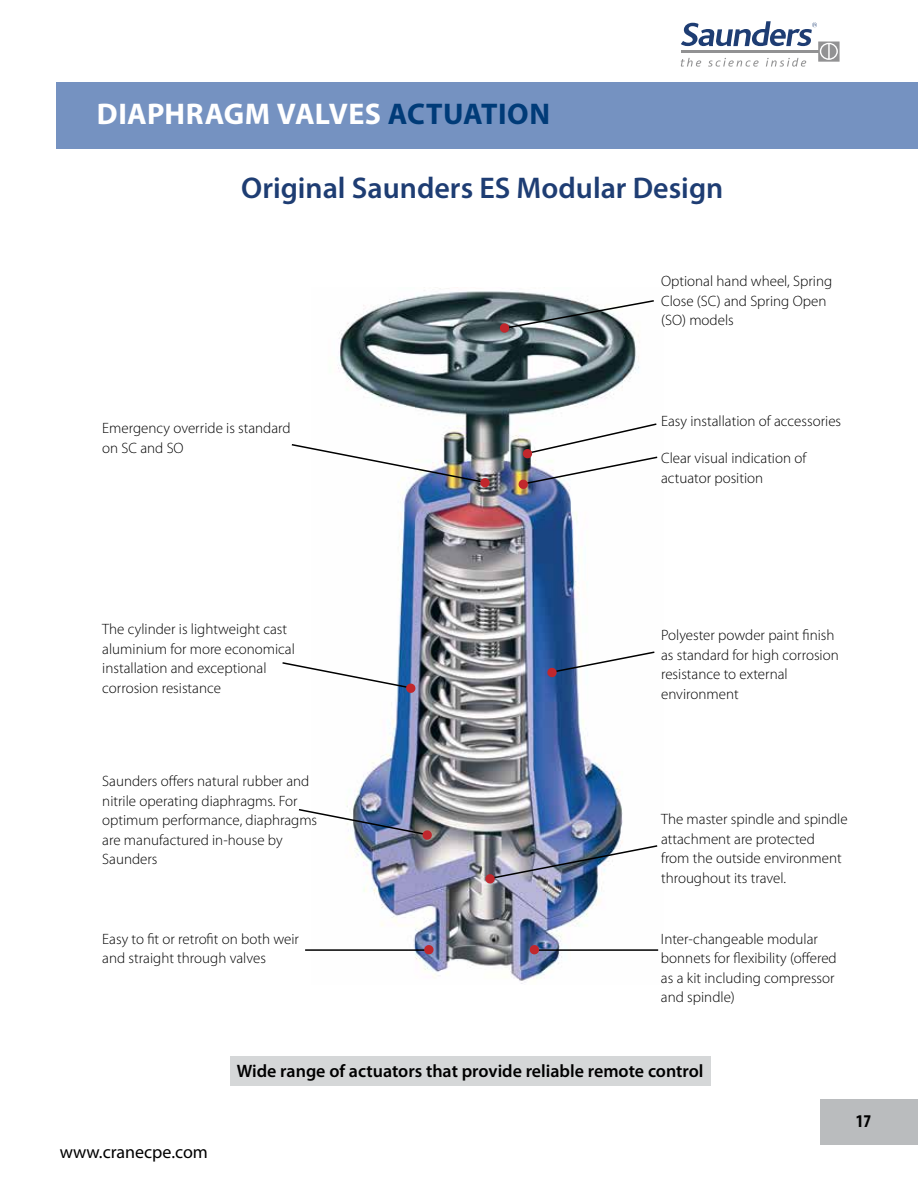
<style>
.page{position:relative;width:918px;height:1188px;background:#fff}
.page>*{position:absolute;margin:0;border:0;box-sizing:border-box;transform-origin:0 0}
.t1{font:600 30px "Myriad Pro";color:#1e3d73}
.t2{font:700 30px "Myriad Pro";letter-spacing:.015em;color:#fff}
.t3{font:600 18px "Myriad Pro";color:#000}
.t4{font:18px "Myriad";color:#000}
.t5{font:700 condensed 18px "Myriad Pro";color:#000}
.t6{font:300 15px/19.5px "Myriad Pro";color:#000}
.s1{color:#003b78}
</style>
<div class="page">
<div style="left:821px;top:1100px;width:97px;height:45px;background:#babcbe"></div>
<svg style="left:681px;top:21px;width:159px;height:46px"></svg>
<div style="left:57px;top:83px;width:861px;height:66px;background:#7592c1"></div>
<img style="left:338px;top:288px;width:321px;height:696px">
<div style="left:230px;top:1056px;width:481px;height:30px;background:#d5d7d8"></div>
<img style="left:291px;top:443px;width:199px;height:45px">
<svg style="left:282px;top:661px;width:134px;height:32px"></svg>
<img style="left:298px;top:808px;width:134px;height:32px">
<img style="left:485px;top:844px;width:174px;height:40px">
<hr style="left:305px;top:949px;width:124px;height:2px;background:#000">
<div style="left:424px;top:945px;width:10px;height:10px;background:#c1272d;border-radius:50%"></div>
<hr style="left:534px;top:949px;width:124px;height:2px;background:#000">
<svg style="left:529px;top:945px;width:10px;height:10px"></svg>
<svg style="left:499px;top:299px;width:157px;height:34px"></svg>
<svg style="left:547px;top:650px;width:109px;height:28px"></svg>
<svg style="left:518px;top:422px;width:141px;height:68px"></svg>
<h1 class="t2" style="left:97px;top:94px;width:455px">DIAPHRAGM VALVES <span class="s1">ACTUATION</span></h1>
<h1 class="t1" style="left:241px;top:169px;width:484px">Original Saunders ES Modular Design</h1>
<p class="t6" style="left:102px;top:418px;width:190px">Emergency override is standard on SC and SO</p>
<p class="t6" style="left:661px;top:271px;width:173px">Optional hand wheel, Spring<br>Close (SC) and Spring Open (SO) models</p>
<p class="t6" style="left:661px;top:411px;width:182px">Easy installation of accessories</p>
<p class="t6" style="left:661px;top:449px;width:147px">Clear visual indication of actuator position</p>
<p class="t6" style="left:102px;top:619px;width:194px">The cylinder is lightweight cast aluminium for more economical installation and exceptional corrosion resistance</p>
<p class="t6" style="left:661px;top:625px;width:179px">Polyester powder paint finish as standard for high corrosion resistance to external environment</p>
<p class="t6" style="left:102px;top:771px;width:216px">Saunders offers natural rubber and nitrile operating diaphragms. For optimum performance, diaphragms are manufactured in-house by<br>Saunders</p>
<p class="t6" style="left:661px;top:810px;width:188px">The master spindle and spindle attachment are protected<br>from the outside environment throughout its travel.</p>
<p class="t6" style="left:102px;top:929px;width:198px">Easy to fit or retrofit on both weir and straight through valves</p>
<p class="t6" style="left:661px;top:929px;width:177px">Inter-changeable modular bonnets for flexibility (offered as a kit including compressor and spindle)</p>
<p class="t4" style="left:60px;top:1143px;width:149px">www.cranecpe.com</p>
<p class="t3" style="left:237px;top:1060px;width:468px">Wide range of actuators that provide reliable remote control</p>
<p class="t5" style="left:856px;top:1110px;width:17px">17</p>
</div>
